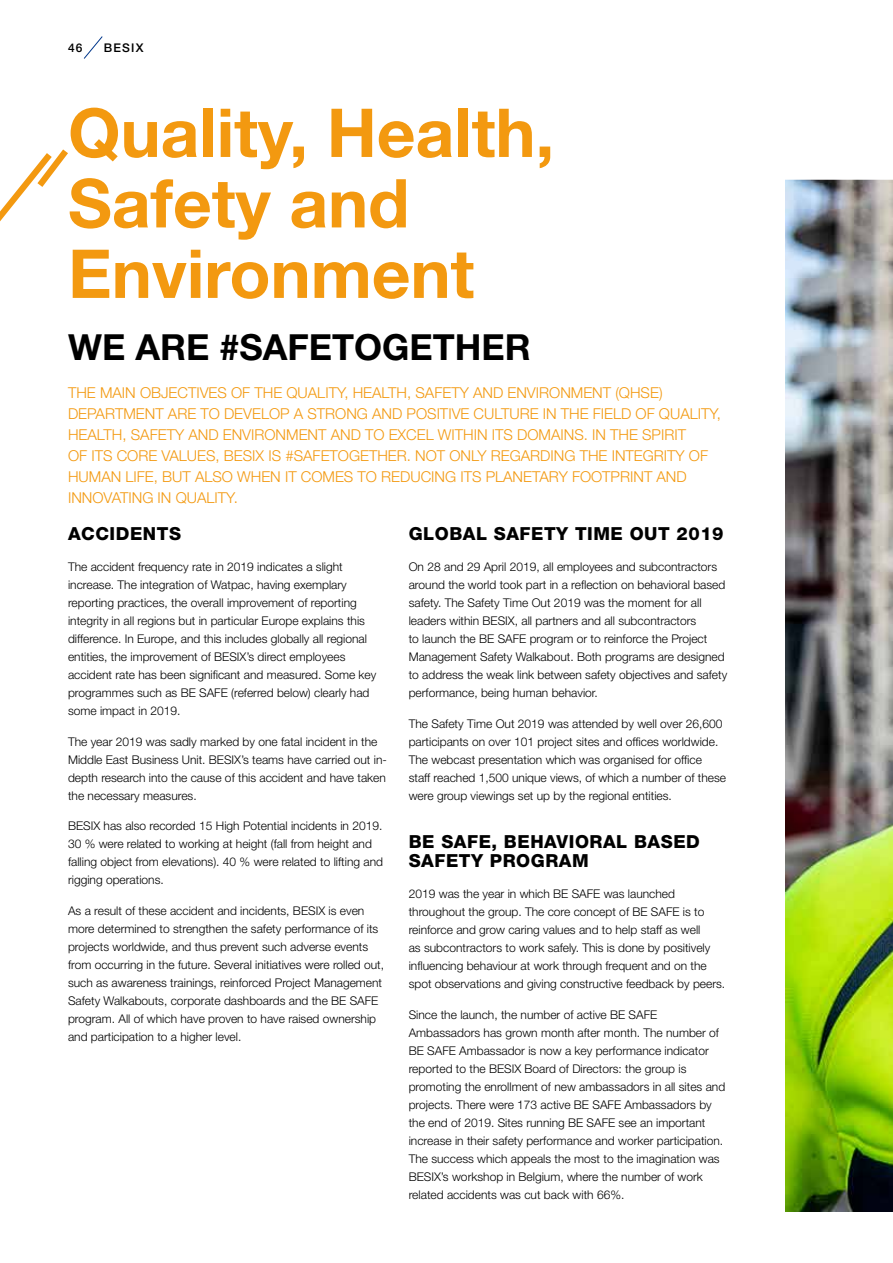
<style>
.page{position:relative;width:893px;height:1263px;background:#fff}
.page>*{position:absolute;margin:0;border:0;box-sizing:border-box;transform-origin:0 0}
.t1{font:700 67.5px/70.5px "Helvetica Neue LT Std";color:#f39910}
.t2{font:700 36px "Helvetica Neue LT Std";color:#000}
.t3{font:800 18px/18.8px "Helvetica Neue LT Std";letter-spacing:.03em;color:#000}
.t4{font:300 15px/21px "Helvetica Neue LT Std";color:#f39910}
.t5{font:300 12px/18px "Helvetica Neue LT Std";color:#000}
.t6{font:500 12px "Helvetica Neue LT Std";letter-spacing:.1em;color:#000}
</style>
<div class="page">
<img style="left:785px;top:180px;width:108px;height:1032px">
<svg style="left:785px;top:179px;width:108px;height:1px"></svg>
<svg style="left:0;top:149px;width:68px;height:73px"></svg>
<svg style="left:83px;top:36px;width:20px;height:23px"></svg>
<p class="t6" style="left:68px;top:40px;width:16px">46</p>
<p class="t6" style="left:104px;top:40px;width:41px">BESIX</p>
<h1 class="t1" style="left:68px;top:96px;width:488px">Quality, Health,<br>Safety and<br>Environment</h1>
<h2 class="t2" style="left:68px;top:324px;width:464px">WE ARE #SAFETOGETHER</h2>
<p class="t4" style="left:68px;top:382px;width:654px">THE MAIN OBJECTIVES OF THE QUALITY, HEALTH, SAFETY AND ENVIRONMENT (QHSE)<br>DEPARTMENT ARE TO DEVELOP A STRONG AND POSITIVE CULTURE IN THE FIELD OF QUALITY, HEALTH, SAFETY AND ENVIRONMENT AND TO EXCEL WITHIN ITS DOMAINS. IN THE SPIRIT<br>OF ITS CORE VALUES, BESIX IS #SAFETOGETHER. NOT ONLY REGARDING THE INTEGRITY OF HUMAN LIFE, BUT ALSO WHEN IT COMES TO REDUCING ITS PLANETARY FOOTPRINT AND INNOVATING IN QUALITY.</p>
<h3 class="t3" style="left:68px;top:524px;width:114px">ACCIDENTS</h3>
<p class="t5" style="left:68px;top:557px;width:310px">The accident frequency rate in 2019 indicates a slight increase. The integration of Watpac, having exemplary reporting practices, the overall improvement of reporting integrity in all regions but in particular Europe explains this difference. In Europe, and this includes globally all regional entities, the improvement of BESIX’s direct employees accident rate has been significant and measured. Some key programmes such as BE SAFE (referred below) clearly had some impact in 2019.</p>
<p class="t5" style="left:68px;top:732px;width:320px">The year 2019 was sadly marked by one fatal incident in the Middle East Business Unit. BESIX’s teams have carried out in&shy;depth research into the cause of this accident and have taken the necessary measures.</p>
<p class="t5" style="left:68px;top:817px;width:316px">BESIX has also recorded 15 High Potential incidents in 2019.<br>30 % were related to working at height (fall from height and falling object from elevations). 40 % were related to lifting and rigging operations.</p>
<p class="t5" style="left:68px;top:902px;width:318px">As a result of these accident and incidents, BESIX is even more determined to strengthen the safety performance of its projects worldwide, and thus prevent such adverse events from occurring in the future. Several initiatives were rolled out, such as awareness trainings, reinforced Project Management Safety Walkabouts, corporate dashboards and the BE SAFE program. All of which have proven to have raised ownership and participation to a higher level.</p>
<h3 class="t3" style="left:409px;top:524px;width:316px">GLOBAL SAFETY TIME OUT 2019</h3>
<p class="t5" style="left:409px;top:557px;width:320px">On 28 and 29 April 2019, all employees and subcontractors around the world took part in a reflection on behavioral based safety. The Safety Time Out 2019 was the moment for all leaders within BESIX, all partners and all subcontractors<br>to launch the BE SAFE program or to reinforce the Project Management Safety Walkabout. Both programs are designed to address the weak link between safety objectives and safety performance, being human behavior.</p>
<p class="t5" style="left:409px;top:714px;width:319px">The Safety Time Out 2019 was attended by well over 26,600 participants on over 101 project sites and offices worldwide.<br>The webcast presentation which was organised for office staff reached 1,500 unique views, of which a number of these were group viewings set up by the regional entities.</p>
<h3 class="t3" style="left:409px;top:832px;width:293px">BE SAFE, BEHAVIORAL BASED<br>SAFETY PROGRAM</h3>
<p class="t5" style="left:409px;top:884px;width:318px">2019 was the year in which BE SAFE was launched throughout the group. The core concept of BE SAFE is to reinforce and grow caring values and to help staff as well<br>as subcontractors to work safely. This is done by positively influencing behaviour at work through frequent and on the spot observations and giving constructive feedback by peers.</p>
<p class="t5" style="left:409px;top:1005px;width:318px">Since the launch, the number of active BE SAFE Ambassadors has grown month after month. The number of BE SAFE Ambassador is now a key performance indicator reported to the BESIX Board of Directors: the group is promoting the enrollment of new ambassadors in all sites and projects. There were 173 active BE SAFE Ambassadors by the end of 2019. Sites running BE SAFE see an important increase in their safety performance and worker participation.<br>The success which appeals the most to the imagination was BESIX’s workshop in Belgium, where the number of work related accidents was cut back with 66%.</p>
</div>
